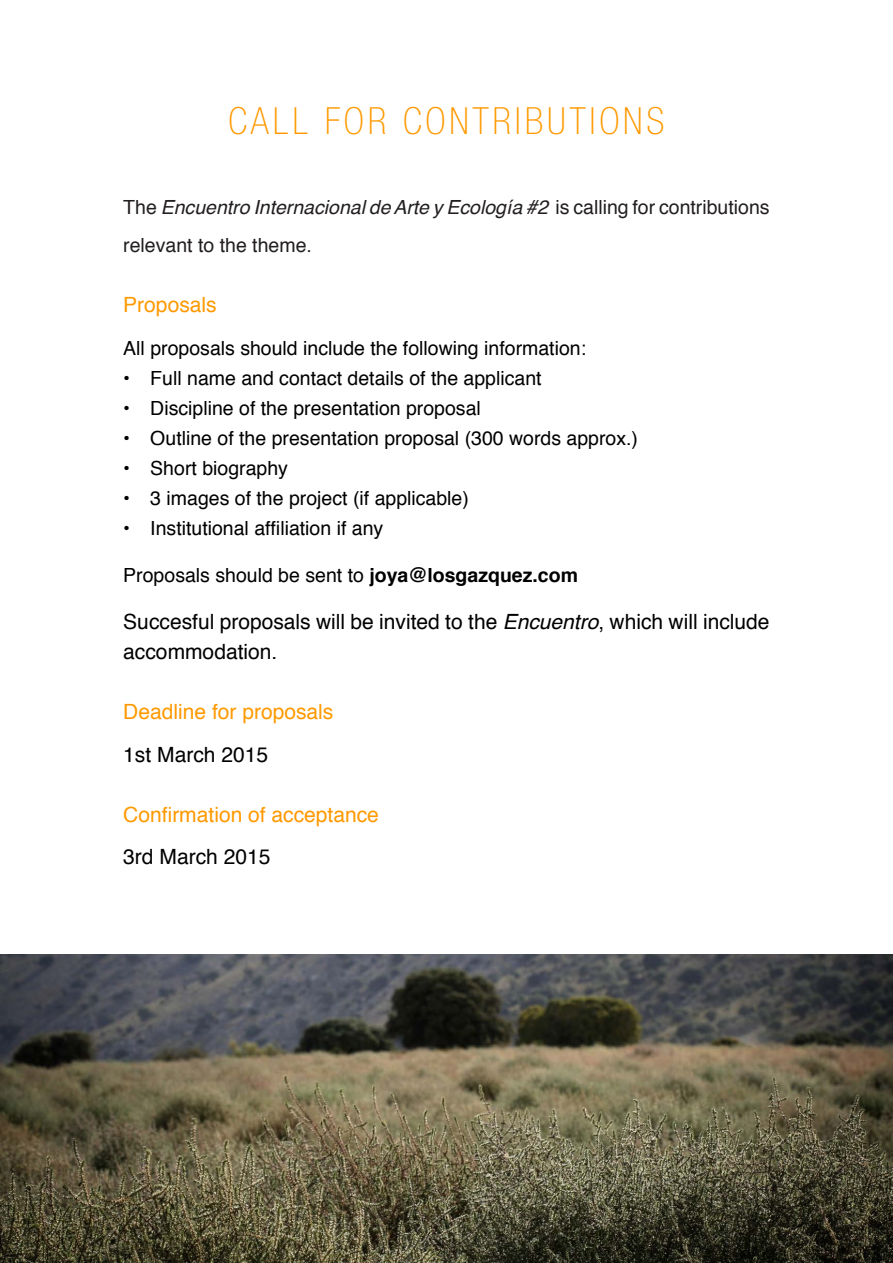
<style>
.page{position:relative;width:893px;height:1263px;background:#fff}
.page>*{position:absolute;margin:0;border:0;box-sizing:border-box;transform-origin:0 0}
.t1{font:100 condensed 37.5px "Helvetica Neue LT Std";letter-spacing:.1em;color:#f90}
.t2{font:21px/30px "Helvetica";color:#000}
.t3{font:21px "Helvetica";color:#f90}
.t4{font:19.5px "Helvetica";color:#000}
.t5{font:19.5px/37.5px "Helvetica";color:#231f20}
.s1{font-style:italic}
.s2{font-weight:700}
</style>
<div class="page">
<img style="left:0;top:955px;width:893px;height:308px">
<p class="t1" style="left:228px;top:100px;width:438px">CALL FOR CONTRIBUTIONS</p>
<p class="t5" style="left:123px;top:189px;width:648px">The <span class="s1">Encuentro Internacional de Arte y Ecología #2</span> is calling for contributions relevant to the theme.</p>
<p class="t3" style="left:123px;top:288px;width:95px">Proposals</p>
<p class="t4" style="left:123px;top:333px;width:464px">All proposals should include the following information:</p>
<p class="t4" style="left:123px;top:363px;width:420px">• Full name and contact details of the applicant</p>
<p class="t4" style="left:123px;top:393px;width:359px">• Discipline of the presentation proposal</p>
<p class="t4" style="left:123px;top:423px;width:516px">• Outline of the presentation proposal (300 words approx.)</p>
<p class="t4" style="left:123px;top:453px;width:166px">• Short biography</p>
<p class="t4" style="left:123px;top:483px;width:347px">• 3 images of the project (if applicable)</p>
<p class="t4" style="left:123px;top:513px;width:262px">• Institutional affiliation if any</p>
<p class="t4" style="left:123px;top:560px;width:456px">Proposals should be sent to <span class="s2">joya@losgazquez.com</span></p>
<p class="t2" style="left:123px;top:607px;width:648px">Succesful proposals will be invited to the <span class="s1">Encuentro</span>, which will include accommodation.</p>
<p class="t3" style="left:123px;top:695px;width:212px">Deadline for proposals</p>
<p class="t2" style="left:123px;top:740px;width:146px">1st March 2015</p>
<p class="t3" style="left:123px;top:798px;width:257px">Confirmation of acceptance</p>
<p class="t2" style="left:123px;top:843px;width:149px">3rd March 2015</p>
</div>
